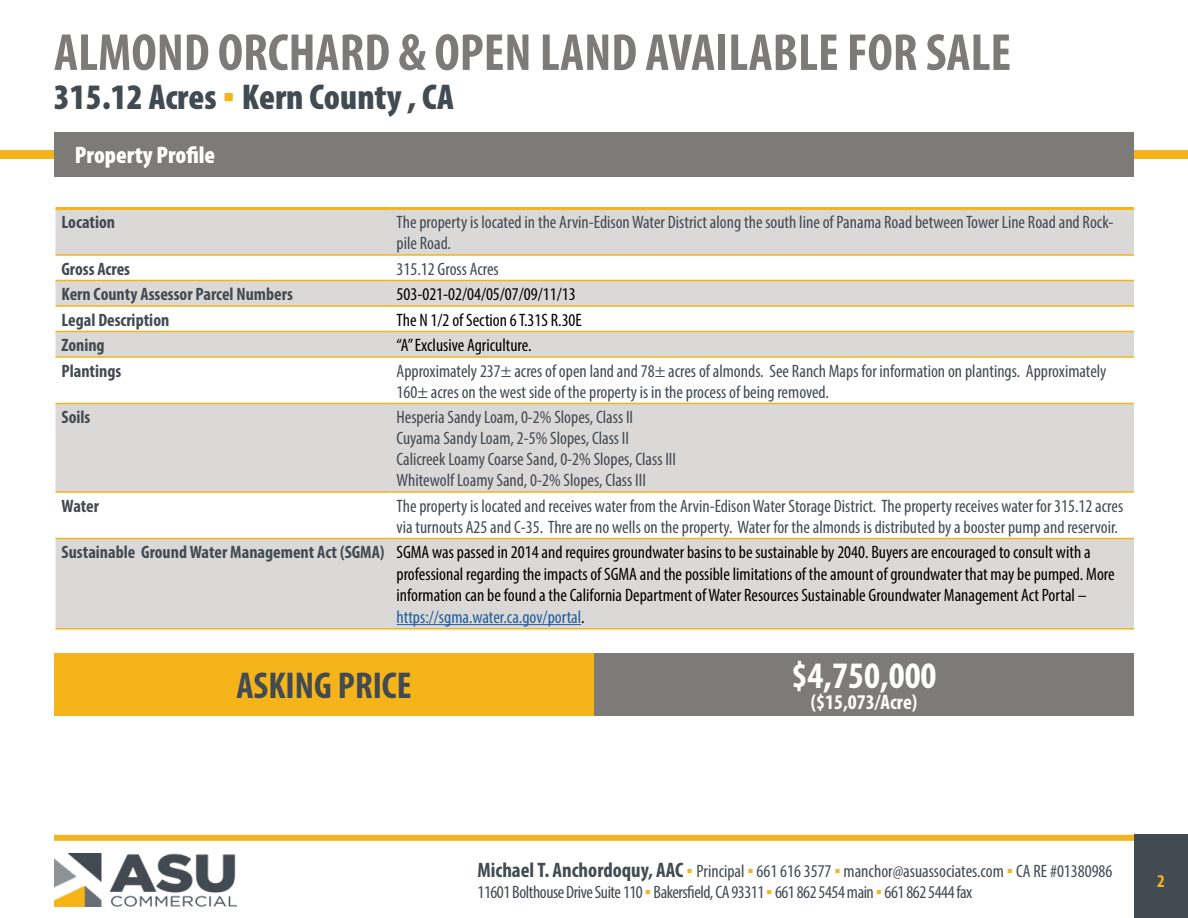
<style>
.page{position:relative;width:1188px;height:918px;background:#fff}
.page>*{position:absolute;margin:0;border:0;box-sizing:border-box;transform-origin:0 0}
.t1{font:700 condensed 52.5px "Myriad Pro";color:#7c7b79}
.t2{font:700 condensed 37.5px "Myriad Pro";color:#424a52}
.t3{font:700 condensed 37.5px "Myriad Pro";color:#fff}
.t4{font:900 condensed 36px "Myriad Pro";color:#424a52}
.t5{font:900 condensed 24px "Myriad Pro";color:#fff}
.t6{font:700 condensed 21px "Myriad Pro";color:#fff}
.t7{font:condensed 18px/21px "Myriad Pro";color:#424a52}
.t8{font:condensed 18px/21.6px "Myriad Pro";color:#000}
.t9{font:condensed 18px/21px "Myriad Pro";letter-spacing:-.02em;color:#424a52}
.t10{font:700 condensed 18px "Myriad Pro";color:#424a52}
.t11{font:700 condensed 18px "Myriad Pro";color:#f5b41a}
.s1{font-family:"Impact";font-weight:400;font-stretch:normal;color:#f5b41a}
.s2{font-weight:700;color:#424a52}
.s3{color:#215e9e}
.s4{font-weight:700;font-size:21px}
.s5{font-family:"Impact";font-stretch:normal;color:#f5b41a}
</style>
<div class="page">
<div style="left:54px;top:653px;width:540px;height:63px;background:#f5b41a"></div>
<div style="left:594px;top:653px;width:540px;height:63px;background:#7c7b79"></div>
<div style="left:56px;top:210px;width:1078px;height:418px;background:#dbd9d8"></div>
<svg style="left:56px;top:256px;width:1078px;height:282px"></svg>
<hr style="left:56px;top:207px;width:335px;height:3px;background:#f5b41a">
<hr style="left:391px;top:207px;width:743px;height:3px;background:#f5b41a">
<hr style="left:56px;top:254px;width:335px;height:2px;background:#f5b41a">
<hr style="left:391px;top:254px;width:743px;height:2px;background:#f5b41a">
<hr style="left:56px;top:280px;width:335px;height:1px;background:#f5b41a">
<hr style="left:391px;top:280px;width:743px;height:1px;background:#f5b41a">
<hr style="left:56px;top:305px;width:335px;height:2px;background:#f5b41a">
<hr style="left:391px;top:305px;width:743px;height:2px;background:#f5b41a">
<hr style="left:56px;top:331px;width:335px;height:1px;background:#f5b41a">
<hr style="left:391px;top:331px;width:743px;height:1px;background:#f5b41a">
<hr style="left:56px;top:356px;width:335px;height:2px;background:#f5b41a">
<hr style="left:391px;top:356px;width:743px;height:2px;background:#f5b41a">
<hr style="left:56px;top:403px;width:335px;height:1px;background:#f5b41a">
<hr style="left:391px;top:403px;width:743px;height:1px;background:#f5b41a">
<hr style="left:56px;top:491px;width:335px;height:2px;background:#f5b41a">
<hr style="left:391px;top:491px;width:743px;height:2px;background:#f5b41a">
<hr style="left:56px;top:538px;width:335px;height:1px;background:#f5b41a">
<hr style="left:391px;top:538px;width:743px;height:1px;background:#f5b41a">
<hr style="left:56px;top:628px;width:335px;height:2px;background:#f5b41a">
<hr style="left:391px;top:628px;width:743px;height:2px;background:#f5b41a">
<hr style="left:397px;top:624px;width:184px;height:1px;background:#215e9e">
<img style="left:54px;top:853px;width:183px;height:54px">
<div style="left:54px;top:835px;width:1080px;height:6px;background:#f5b41a"></div>
<div style="left:0;top:150px;width:1188px;height:9px;background:#f5b41a"></div>
<div style="left:54px;top:132px;width:1080px;height:45px;background:#7c7b79"></div>
<div style="left:1134px;top:835px;width:54px;height:83px;background:#424a52"></div>
<h1 class="t1" style="left:54px;top:20px;width:959px">ALMOND ORCHARD &amp; OPEN LAND AVAILABLE FOR SALE</h1>
<h3 class="t4" style="left:54px;top:74px;width:402px">315.12 Acres <span class="s1">▪</span> Kern County , CA</h3>
<h3 class="t5" style="left:75px;top:139px;width:142px">Property Profile</h3>
<p class="t10" style="left:62px;top:211px;width:55px">Location</p>
<p class="t7" style="left:397px;top:211px;width:718px">The property is located in the Arvin-Edison Water District along the south line of Panama Road between Tower Line Road and Rock&shy;pile Road.</p>
<p class="t10" style="left:62px;top:257px;width:70px">Gross Acres</p>
<p class="t7" style="left:397px;top:258px;width:104px">315.12 Gross Acres</p>
<p class="t10" style="left:62px;top:283px;width:233px">Kern County Assessor Parcel Numbers</p>
<p class="t8" style="left:397px;top:283px;width:180px">503-021-02/04/05/07/09/11/13</p>
<p class="t10" style="left:62px;top:308px;width:109px">Legal Description</p>
<p class="t8" style="left:397px;top:309px;width:187px">The N 1/2 of Section 6 T.31S R.30E</p>
<p class="t10" style="left:62px;top:334px;width:45px">Zoning</p>
<p class="t8" style="left:397px;top:334px;width:137px">“A” Exclusive Agriculture.</p>
<p class="t10" style="left:62px;top:359px;width:61px">Plantings</p>
<p class="t7" style="left:397px;top:360px;width:711px">Approximately 237± acres of open land and 78± acres of almonds. See Ranch Maps for information on plantings. Approximately<br>160± acres on the west side of the property is in the process of being removed.</p>
<p class="t10" style="left:62px;top:406px;width:30px">Soils</p>
<p class="t7" style="left:397px;top:406px;width:281px">Hesperia Sandy Loam, 0-2% Slopes, Class II Cuyama Sandy Loam, 2-5% Slopes, Class II Calicreek Loamy Coarse Sand, 0-2% Slopes, Class III Whitewolf Loamy Sand, 0-2% Slopes, Class III</p>
<p class="t10" style="left:62px;top:494px;width:39px">Water</p>
<p class="t7" style="left:397px;top:495px;width:728px">The property is located and receives water from the Arvin-Edison Water Storage District. The property receives water for 315.12 acres via turnouts A25 and C-35. Thre are no wells on the property. Water for the almonds is distributed by a booster pump and reservoir.</p>
<p class="t8" style="left:397px;top:541px;width:720px;text-indent:-335px"><span class="s2">Sustainable Ground Water Management Act (SGMA)</span> SGMA was passed in 2014 and requires groundwater basins to be sustainable by 2040. Buyers are encouraged to consult with a professional regarding the impacts of SGMA and the possible limitations of the amount of groundwater that may be pumped. More information can be found a the California Department of Water Resources Sustainable Groundwater Management Act Portal – <span class="s3">https://sgma.water.ca.gov/portal</span>.</p>
<h2 class="t2" style="left:236px;top:663px;width:177px">ASKING PRICE</h2>
<h2 class="t3" style="left:791px;top:652px;width:147px">$4,750,000</h2>
<p class="t6" style="left:811px;top:689px;width:108px">($15,073/Acre)</p>
<p class="t9" style="left:478px;top:861px;width:636px"><span class="s4">Michael T. Anchordoquy, AAC</span> <span class="s5">▪</span> Principal <span class="s5">▪</span> 661 616 3577 <span class="s5">▪</span> manchor@asuassociates.com <span class="s5">▪</span> CA RE #01380986<br>11601 Bolthouse Drive Suite 110<span class="s5">▪</span> Bakersfield, CA 93311<span class="s5">▪</span> 661 862 5454 main <span class="s5">▪</span> 661 862 5444 fax</p>
<p class="t11" style="left:1157px;top:869px;width:9px">2</p>
</div>
